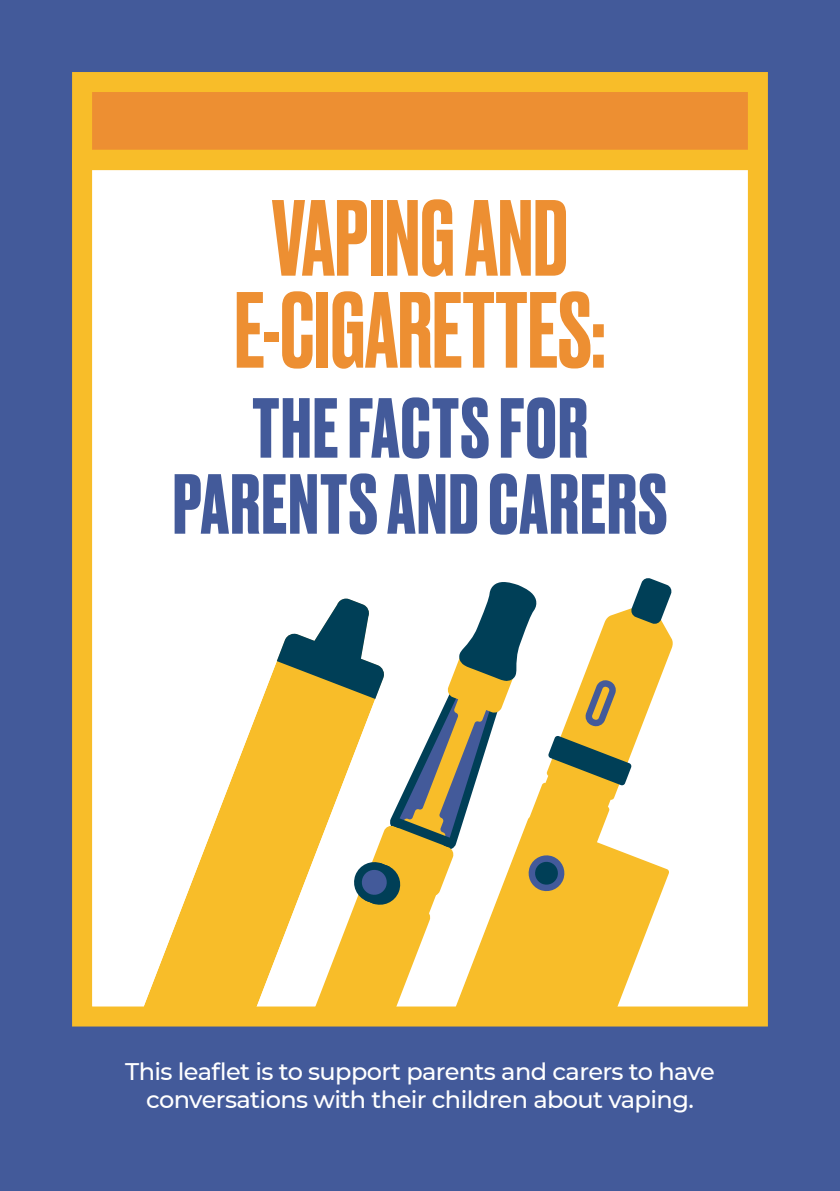
<style>
.page{position:relative;width:840px;height:1191px;background:#fff}
.page>*{position:absolute;margin:0;border:0;box-sizing:border-box;transform-origin:0 0}
.t1{font:500 101.6px/92px "Druk";color:#ed8f32;text-align:center}
.t2{font:700 80px/76px "Druk";letter-spacing:.02em;color:#435a9a;text-align:center}
.t3{font:500 24px/28px "Montserrat";letter-spacing:-.025em;color:#fff;text-align:center}
</style>
<div class="page">
<div style="left:0;top:0;width:839px;height:1191px;background:#435a9a"></div>
<div style="left:79px;top:78px;width:680px;height:84px;background:#ed8f32"></div>
<div style="left:79px;top:158px;width:680px;height:867px;background:#fff"></div>
<svg style="left:144px;top:871px;width:52px;height:134px"></svg>
<svg style="left:196px;top:578px;width:476px;height:427px"></svg>
<div style="left:72px;top:72px;width:695px;height:98px;border:20px solid #f8bd29"></div>
<div style="left:72px;top:150px;width:695px;height:876px;border:20px solid #f8bd29"></div>
<p class="t1" style="left:234px;top:187px;width:372px">VAPING AND<br>E-CIGARETTES:</p>
<p class="t2" style="left:173px;top:386px;width:495px">THE FACTS FOR<br>PARENTS AND CARERS</p>
<p class="t3" style="left:125px;top:1056px;width:590px">This leaflet is to support parents and carers to have conversations with their children about vaping.</p>
</div>
